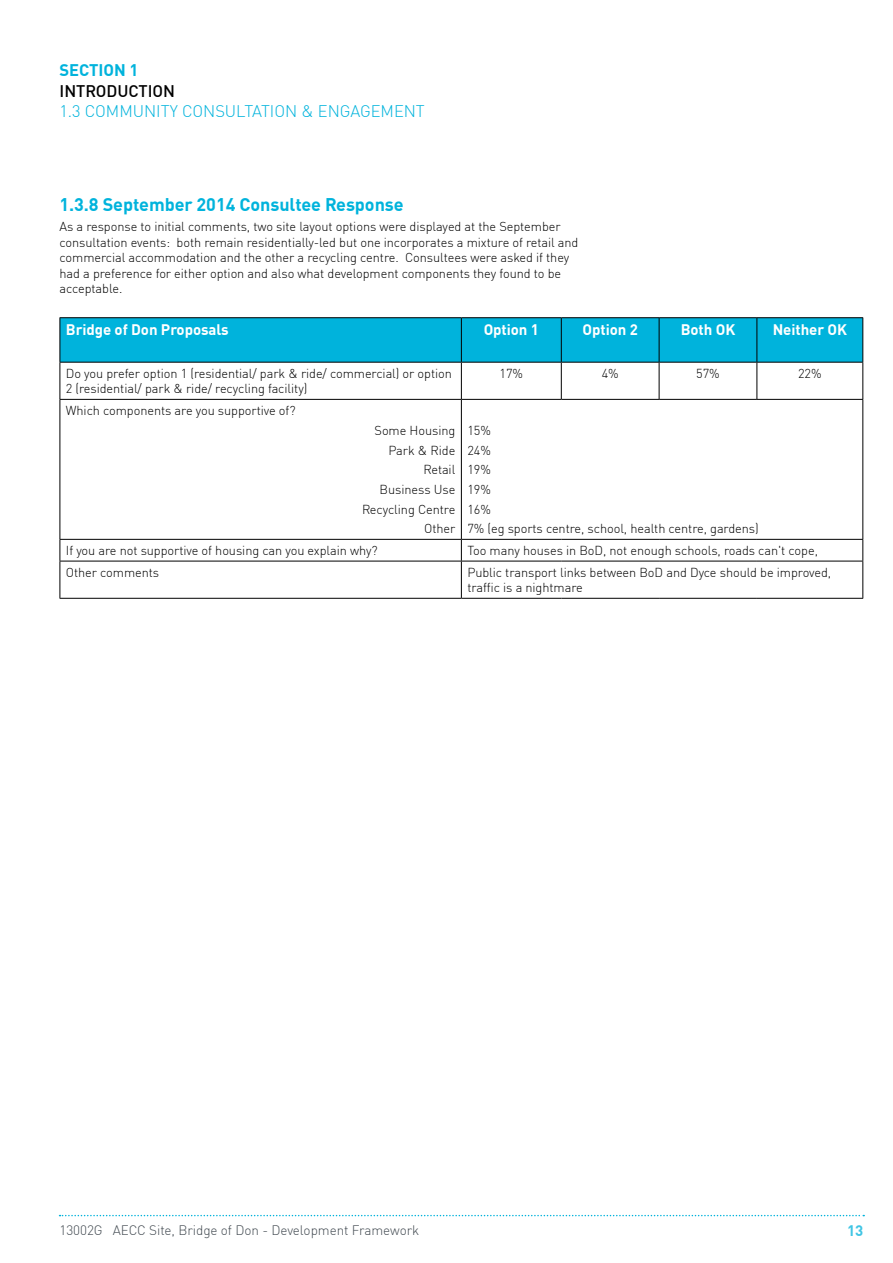
<style>
.page{position:relative;width:893px;height:1263px;background:#fff}
.page>*{position:absolute;margin:0;border:0;box-sizing:border-box;transform-origin:0 0}
.t1{font:700 18px "DIN Offc";letter-spacing:-.005em;color:#00b3dc}
.t2{font:300 16.5px "DIN Offc";letter-spacing:-.005em;color:#00b3dc}
.t3{font:500 16.5px "DIN Offc";letter-spacing:-.005em;color:#000}
.t4{font:700 16.5px "DIN Offc";letter-spacing:-.005em;color:#00b3dc}
.t5{font:700 15px "DIN Offc";letter-spacing:-.005em;color:#fff}
.t6{font:700 15px "DIN Offc";color:#41c5e4}
.t7{font:300 13.5px "DIN Offc";letter-spacing:-.005em;color:#424a51}
.t8{font:300 12.75px/19.6px "DIN Offc";letter-spacing:-.005em;color:#000}
</style>
<div class="page">
<svg style="left:60px;top:1215px;width:804px;height:1px"></svg>
<div style="left:61px;top:318px;width:801px;height:44px;background:#00b3dc"></div>
<hr style="left:60px;top:317px;width:401px;height:1px;background:#000">
<hr style="left:60px;top:318px;width:1px;height:44px;background:#000">
<hr style="left:461px;top:317px;width:100px;height:1px;background:#000">
<hr style="left:461px;top:318px;width:1px;height:44px;background:#000">
<hr style="left:561px;top:317px;width:98px;height:1px;background:#000">
<hr style="left:561px;top:318px;width:1px;height:44px;background:#000">
<hr style="left:659px;top:317px;width:98px;height:1px;background:#000">
<hr style="left:659px;top:318px;width:1px;height:44px;background:#000">
<hr style="left:757px;top:317px;width:106px;height:1px;background:#000">
<hr style="left:756px;top:318px;width:1px;height:44px;background:#000">
<hr style="left:862px;top:318px;width:1px;height:44px;background:#000">
<hr style="left:60px;top:362px;width:401px;height:1px;background:#000">
<hr style="left:60px;top:363px;width:1px;height:36px;background:#000">
<hr style="left:461px;top:362px;width:100px;height:1px;background:#000">
<hr style="left:461px;top:363px;width:1px;height:36px;background:#000">
<hr style="left:561px;top:362px;width:98px;height:1px;background:#000">
<hr style="left:561px;top:363px;width:1px;height:36px;background:#000">
<hr style="left:659px;top:362px;width:98px;height:1px;background:#000">
<hr style="left:659px;top:363px;width:1px;height:36px;background:#000">
<hr style="left:757px;top:362px;width:106px;height:1px;background:#000">
<hr style="left:756px;top:363px;width:1px;height:36px;background:#000">
<hr style="left:862px;top:363px;width:1px;height:36px;background:#000">
<hr style="left:60px;top:399px;width:401px;height:1px;background:#000">
<hr style="left:60px;top:400px;width:1px;height:139px;background:#000">
<hr style="left:461px;top:399px;width:100px;height:1px;background:#000">
<hr style="left:461px;top:400px;width:1px;height:139px;background:#000">
<hr style="left:561px;top:399px;width:98px;height:1px;background:#000">
<hr style="left:659px;top:399px;width:98px;height:1px;background:#000">
<hr style="left:757px;top:399px;width:106px;height:1px;background:#000">
<hr style="left:862px;top:400px;width:1px;height:139px;background:#000">
<hr style="left:60px;top:539px;width:401px;height:1px;background:#000">
<svg style="left:60px;top:540px;width:1px;height:21px"></svg>
<hr style="left:461px;top:539px;width:100px;height:1px;background:#000">
<svg style="left:461px;top:540px;width:1px;height:21px"></svg>
<hr style="left:561px;top:539px;width:98px;height:1px;background:#000">
<hr style="left:659px;top:539px;width:98px;height:1px;background:#000">
<hr style="left:757px;top:539px;width:106px;height:1px;background:#000">
<svg style="left:862px;top:540px;width:1px;height:21px"></svg>
<hr style="left:60px;top:561px;width:401px;height:1px;background:#000">
<hr style="left:60px;top:561px;width:1px;height:37px;background:#000">
<hr style="left:461px;top:561px;width:100px;height:1px;background:#000">
<hr style="left:461px;top:561px;width:1px;height:37px;background:#000">
<hr style="left:561px;top:561px;width:98px;height:1px;background:#000">
<hr style="left:659px;top:561px;width:98px;height:1px;background:#000">
<hr style="left:757px;top:561px;width:106px;height:1px;background:#000">
<hr style="left:862px;top:561px;width:1px;height:37px;background:#000">
<hr style="left:60px;top:598px;width:401px;height:1px;background:#000">
<hr style="left:461px;top:598px;width:100px;height:1px;background:#000">
<hr style="left:561px;top:598px;width:98px;height:1px;background:#000">
<hr style="left:659px;top:598px;width:98px;height:1px;background:#000">
<hr style="left:757px;top:598px;width:106px;height:1px;background:#000">
<p class="t4" style="left:60px;top:60px;width:81px">SECTION 1</p>
<p class="t3" style="left:60px;top:80px;width:117px">INTRODUCTION</p>
<p class="t2" style="left:60px;top:101px;width:367px">1.3 COMMUNITY CONSULTATION &amp; ENGAGEMENT</p>
<h1 class="t1" style="left:60px;top:193px;width:346px">1.3.8 September 2014 Consultee Response</h1>
<p class="t8" style="left:60px;top:219px;width:520px;line-height:15.5px">As a response to initial comments, two site layout options were displayed at the September consultation events: both remain residentially-led but one incorporates a mixture of retail and commercial accommodation and the other a recycling centre. Consultees were asked if they had a preference for either option and also what development components they found to be acceptable.</p>
<p class="t5" style="left:66px;top:320px;width:164px">Bridge of Don Proposals</p>
<p class="t5" style="left:484px;top:320px;width:57px">Option 1</p>
<p class="t5" style="left:583px;top:320px;width:57px">Option 2</p>
<p class="t5" style="left:681px;top:320px;width:56px">Both OK</p>
<p class="t5" style="left:773px;top:320px;width:76px">Neither OK</p>
<p class="t8" style="left:66px;top:365px;width:388px;line-height:15.5px">Do you prefer option 1 (residential/ park &amp; ride/ commercial) or option<br>2 (residential/ park &amp; ride/ recycling facility)</p>
<p class="t8" style="left:500px;top:363px;width:25px">17%</p>
<p class="t8" style="left:602px;top:363px;width:19px">4%</p>
<p class="t8" style="left:696px;top:363px;width:25px">57%</p>
<p class="t8" style="left:798px;top:363px;width:25px">22%</p>
<p class="t8" style="left:66px;top:401px;width:231px">Which components are you supportive of?</p>
<p class="t8" style="left:362px;top:420px;width:95px;text-align:right">Some Housing<br>Park &amp; Ride<br>Retail<br>Business Use<br>Recycling Centre<br>Other</p>
<p class="t8" style="left:467px;top:420px;width:293px">15%<br>24%<br>19%<br>19%<br>16%<br>7% (eg sports centre, school, health centre, gardens)</p>
<p class="t8" style="left:66px;top:540px;width:313px">If you are not supportive of housing can you explain why?</p>
<p class="t8" style="left:467px;top:540px;width:352px">Too many houses in BoD, not enough schools, roads can't cope,</p>
<p class="t8" style="left:66px;top:562px;width:95px">Other comments</p>
<p class="t8" style="left:467px;top:564px;width:365px;line-height:15.5px">Public transport links between BoD and Dyce should be improved, traffic is a nightmare</p>
<p class="t7" style="left:60px;top:1221px;width:361px">13002G AECC Site, Bridge of Don - Development Framework</p>
<p class="t6" style="left:847px;top:1220px;width:18px">13</p>
</div>
